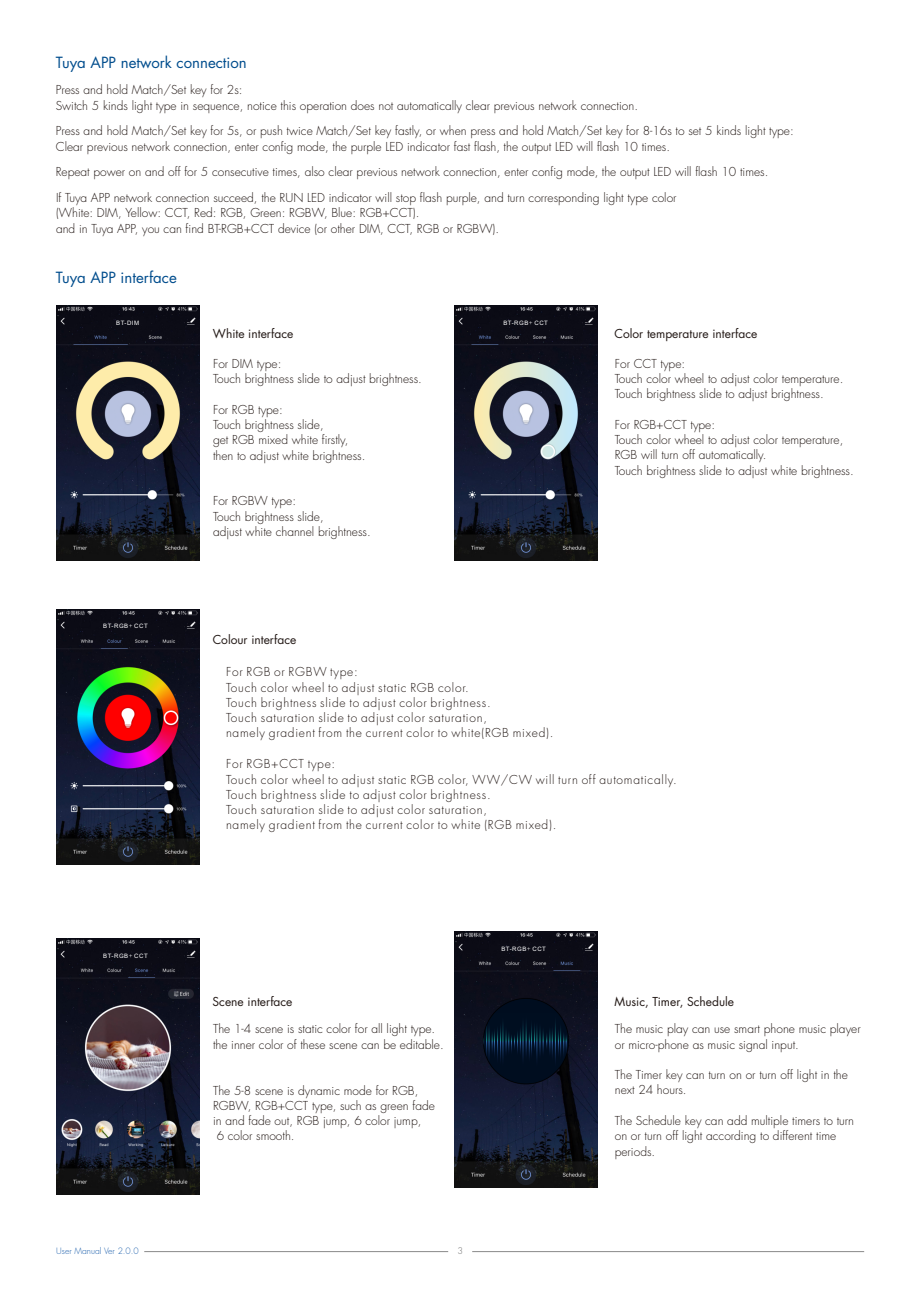
<style>
.page{position:relative;width:920px;height:1290px;background:#fff}
.page>*{position:absolute;margin:0;border:0;box-sizing:border-box;transform-origin:0 0}
.t1{font:15px "Futura Std";color:#004d8d}
.t2{font:300 12px/15.3px "Futura Std";color:#231916}
.t3{font:300 12px/15.3px "Futura Std";letter-spacing:.06em;color:#231916}
.t4{font:12px "Futura Std";color:#231916}
.t5{font:300 9px "Futura Std";color:#727272}
.t6{font:300 8.55px "Futura Std";color:#1f61ad}
.t7{font:6px "Arial";letter-spacing:.09em;color:#fff}
.s1{font-family:"Batang"}
</style>
<div class="page">
<img style="left:56px;top:305px;width:143px;height:255px">
<img style="left:102px;top:317px;width:51px;height:9px">
<img style="left:454px;top:305px;width:144px;height:255px">
<img style="left:492px;top:318px;width:69px;height:9px">
<img style="left:56px;top:609px;width:143px;height:255px">
<img style="left:92px;top:621px;width:69px;height:9px">
<hr style="left:144px;top:1251px;width:304px;height:1px;background:#898989">
<hr style="left:472px;top:1251px;width:392px;height:1px;background:#898989">
<img style="left:56px;top:939px;width:143px;height:255px">
<img style="left:92px;top:951px;width:69px;height:9px">
<img style="left:454px;top:932px;width:144px;height:255px">
<img style="left:490px;top:943px;width:69px;height:9px">
<p class="t1" style="left:56px;top:56px;width:192px">Tuya APP network connection</p>
<p class="t2" style="left:56px;top:83px;width:584px">Press and hold Match/Set key for 2s:<br>Switch 5 kinds light type in sequence, notice this operation does not automatically clear previous network connection.</p>
<p class="t2" style="left:56px;top:124px;width:739px">Press and hold Match/Set key for 5s, or push twice Match/Set key fastly, or when press and hold Match/Set key for 8-16s to set 5 kinds light type:<br>Clear previous network connection, enter config mode, the purple LED indicator fast flash, the output LED will flash 10 times.</p>
<p class="t2" style="left:56px;top:191px;width:622px">If Tuya APP network connection succeed, the RUN LED indicator will stop flash purple, and turn corresponding light type color (White: DIM, Yellow: CCT, Red: RGB, Green: RGBW, Blue: RGB+CCT).<br>and in Tuya APP, you can find BT-RGB+CCT device (or other DIM, CCT, RGB or RGBW).</p>
<p class="t2" style="left:56px;top:165px;width:714px">Repeat power on and off for 5 consecutive times, also clear previous network connection, enter config mode, the output LED will flash 10 times.</p>
<p class="t1" style="left:56px;top:270px;width:123px">Tuya APP interface</p>
<p class="t7" style="left:116px;top:320px;width:25px">BT-DIM</p>
<p class="t7" style="left:103px;top:624px;width:46px">BT-RGB<span class="s1">+</span>CCT</p>
<p class="t4" style="left:213px;top:328px;width:82px">White interface</p>
<p class="t2" style="left:213px;top:356px;width:210px">For DIM type:<br>Touch brightness slide to adjust brightness.</p>
<p class="t2" style="left:213px;top:402px;width:154px">For RGB type:<br>Touch brightness slide,<br>get RGB mixed white firstly, then to adjust white brightness.</p>
<p class="t2" style="left:213px;top:494px;width:159px">For RGBW type:<br>Touch brightness slide,<br>adjust white channel brightness.</p>
<p class="t4" style="left:213px;top:634px;width:85px">Colour interface</p>
<p class="t7" style="left:503px;top:321px;width:46px">BT-RGB<span class="s1">+</span>CCT</p>
<p class="t4" style="left:614px;top:328px;width:144px">Color temperature interface</p>
<p class="t2" style="left:615px;top:356px;width:230px">For CCT type:<br>Touch color wheel to adjust color temperature.<br>Touch brightness slide to adjust brightness.</p>
<p class="t2" style="left:615px;top:417px;width:241px">For RGB+CCT type:<br>Touch color wheel to adjust color temperature, RGB will turn off automatically.<br>Touch brightness slide to adjust white brightness.</p>
<p class="t3" style="left:226px;top:665px;width:329px">For RGB or RGBW type:<br>Touch color wheel to adjust static RGB color.<br>Touch brightness slide to adjust color brightness.<br>Touch saturation slide to adjust color saturation,<br>namely gradient from the current color to white(RGB mixed).</p>
<p class="t3" style="left:226px;top:757px;width:452px">For RGB+CCT type:<br>Touch color wheel to adjust static RGB color, WW/CW will turn off automatically.<br>Touch brightness slide to adjust color brightness.<br>Touch saturation slide to adjust color saturation,<br>namely gradient from the current color to white (RGB mixed).</p>
<p class="t7" style="left:103px;top:954px;width:46px">BT-RGB<span class="s1">+</span>CCT</p>
<p class="t4" style="left:213px;top:996px;width:81px">Scene interface</p>
<p class="t2" style="left:213px;top:1022px;width:232px">The 1-4 scene is static color for all light type. the inner color of these scene can be editable.</p>
<p class="t2" style="left:213px;top:1083px;width:207px">The 5-8 scene is dynamic mode for RGB,</p>
<p class="t2" style="left:213px;top:1098px;width:223px">RGBW, RGB+CCT type, such as green fade</p>
<p class="t2" style="left:213px;top:1113px;width:210px">in and fade out, RGB jump, 6 color jump,</p>
<p class="t2" style="left:217px;top:1129px;width:79px">6 color smooth.</p>
<p class="t7" style="left:501px;top:946px;width:46px">BT-RGB<span class="s1">+</span>CCT</p>
<p class="t4" style="left:615px;top:996px;width:121px">Music, Timer, Schedule</p>
<p class="t2" style="left:615px;top:1022px;width:247px">The music play can use smart phone music player or micro-phone as music signal input.</p>
<p class="t2" style="left:615px;top:1067px;width:235px">The Timer key can turn on or turn off light in the next 24 hours.</p>
<p class="t2" style="left:615px;top:1113px;width:241px">The Schedule key can add multiple timers to turn on or turn off light according to different time periods.</p>
<p class="t6" style="left:56px;top:1247px;width:84px">User Manual Ver 2.0.0</p>
<p class="t5" style="left:457px;top:1246px;width:7px">3</p>
</div>
